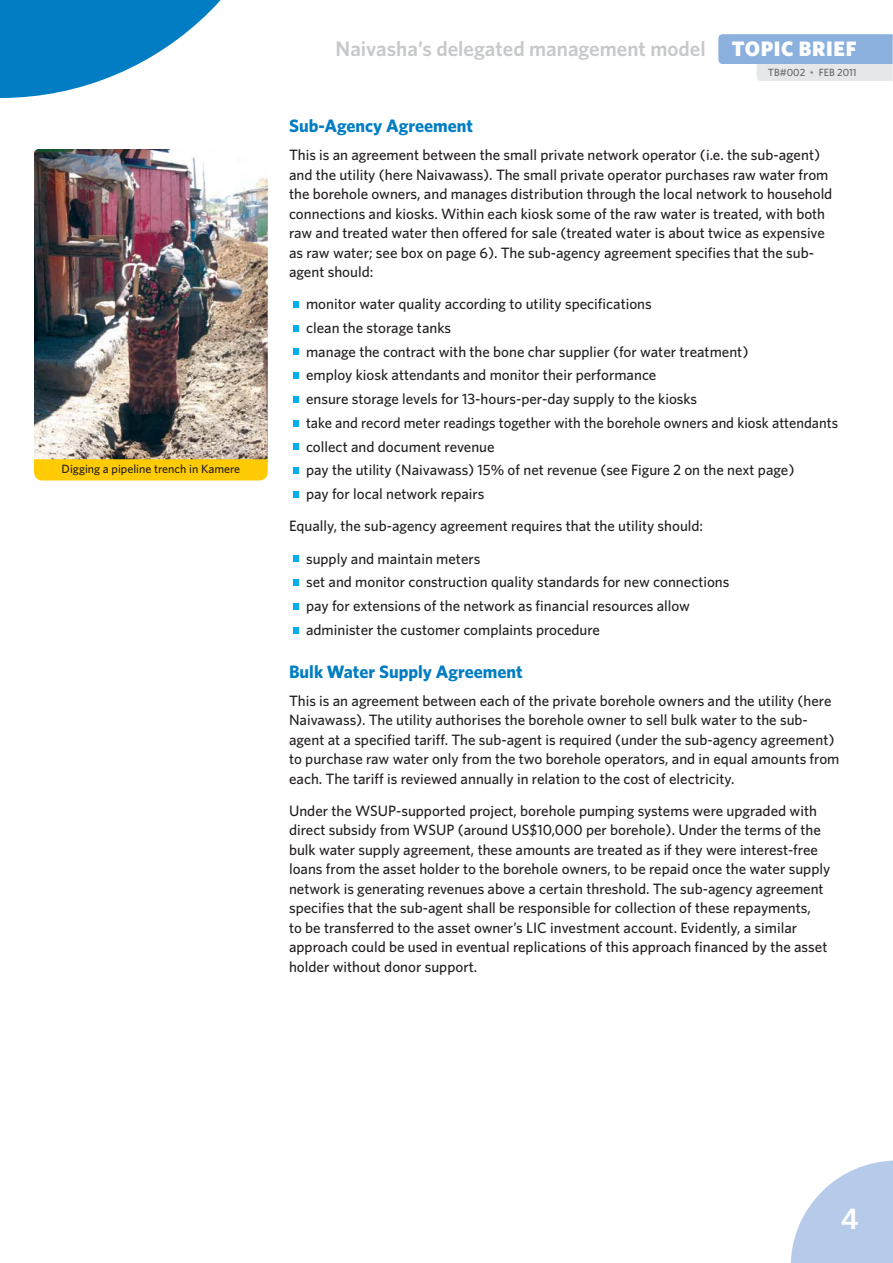
<style>
.page{position:relative;width:893px;height:1263px;background:#fff}
.page>*{position:absolute;margin:0;border:0;box-sizing:border-box;transform-origin:0 0}
.t1{font:500 52.5px "Whitney";color:#00aeef;scale:1.15 1}
.t2{font:600 30px "Whitney";color:#fff}
.t3{font:600 21px "Whitney";color:#c6c8ca}
.t4{font:900 21px "Whitney";letter-spacing:.03em;color:#fff}
.t5{font:700 18px "Whitney";color:#007dc3}
.t6{font:500 15px/19.5px "Whitney";color:#231f20}
.t7{font:500 12px "Whitney";color:#231f20}
.t8{font:500 10.5px "Whitney";color:#636466}
</style>
<div class="page">
<svg style="left:791px;top:1161px;width:102px;height:102px"></svg>
<svg style="left:718px;top:34px;width:175px;height:47px;background:#aec6e3"></svg>
<svg style="left:0;top:0;width:221px;height:98px"></svg>
<img style="left:34px;top:149px;width:234px;height:310px">
<svg style="left:34px;top:459px;width:234px;height:22px;background:#fecb0c"></svg>
<p class="t7" style="left:62px;top:464px;width:180px">Digging a pipeline trench in Kamere</p>
<h3 class="t3" style="left:336px;top:40px;width:372px">Naivasha’s delegated management model</h3>
<h3 class="t4" style="left:732px;top:36px;width:126px">TOPIC BRIEF</h3>
<p class="t8" style="left:768px;top:68px;width:90px">TB#002 * FEB 2011</p>
<p class="t5" style="left:289px;top:119px;width:186px">Sub-Agency Agreement</p>
<p class="t6" style="left:289px;top:146px;width:545px">This is an agreement between the small private network operator (i.e. the sub-agent) and the utility (here Naivawass). The small private operator purchases raw water from the borehole owners, and manages distribution through the local network to household connections and kiosks. Within each kiosk some of the raw water is treated, with both raw and treated water then offered for sale (treated water is about twice as expensive as raw water; see box on page 6). The sub-agency agreement specifies that the sub&shy;agent should:</p>
<h1 class="t1" style="left:289px;top:281px;width:13px">·</h1>
<p class="t6" style="left:306px;top:295px;width:347px">monitor water quality according to utility specifications</p>
<h1 class="t1" style="left:289px;top:305px;width:13px">·</h1>
<p class="t6" style="left:306px;top:319px;width:147px">clean the storage tanks</p>
<h1 class="t1" style="left:289px;top:329px;width:13px">·</h1>
<p class="t6" style="left:306px;top:343px;width:444px">manage the contract with the bone char supplier (for water treatment)</p>
<h1 class="t1" style="left:289px;top:353px;width:13px">·</h1>
<p class="t6" style="left:306px;top:367px;width:352px">employ kiosk attendants and monitor their performance</p>
<h1 class="t1" style="left:289px;top:376px;width:13px">·</h1>
<p class="t6" style="left:306px;top:390px;width:393px">ensure storage levels for 13-hours-per-day supply to the kiosks</p>
<h1 class="t1" style="left:289px;top:400px;width:13px">·</h1>
<p class="t6" style="left:306px;top:414px;width:534px">take and record meter readings together with the borehole owners and kiosk attendants</p>
<h1 class="t1" style="left:289px;top:424px;width:13px">·</h1>
<p class="t6" style="left:306px;top:438px;width:190px">collect and document revenue</p>
<h1 class="t1" style="left:289px;top:448px;width:13px">·</h1>
<p class="t6" style="left:306px;top:462px;width:490px">pay the utility (Naivawass) 15% of net revenue (see Figure 2 on the next page)</p>
<h1 class="t1" style="left:289px;top:471px;width:13px">·</h1>
<p class="t6" style="left:289px;top:479px;width:416px;line-height:32.2px;text-indent:17px">pay for local network repairs<br>Equally, the sub-agency agreement requires that the utility should:</p>
<h1 class="t1" style="left:289px;top:536px;width:13px">·</h1>
<p class="t6" style="left:306px;top:550px;width:176px">supply and maintain meters</p>
<h1 class="t1" style="left:289px;top:560px;width:13px">·</h1>
<p class="t6" style="left:306px;top:574px;width:425px">set and monitor construction quality standards for new connections</p>
<h1 class="t1" style="left:289px;top:583px;width:13px">·</h1>
<p class="t6" style="left:306px;top:597px;width:385px">pay for extensions of the network as financial resources allow</p>
<h1 class="t1" style="left:289px;top:607px;width:13px">·</h1>
<p class="t6" style="left:306px;top:621px;width:296px">administer the customer complaints procedure</p>
<p class="t5" style="left:289px;top:665px;width:235px">Bulk Water Supply Agreement</p>
<p class="t6" style="left:289px;top:692px;width:552px">This is an agreement between each of the private borehole owners and the utility (here Naivawass). The utility authorises the borehole owner to sell bulk water to the sub&shy;agent at a specified tariff. The sub-agent is required (under the sub-agency agreement) to purchase raw water only from the two borehole operators, and in equal amounts from each. The tariff is reviewed annually in relation to the cost of electricity.</p>
<p class="t6" style="left:289px;top:802px;width:543px">Under the WSUP-supported project, borehole pumping systems were upgraded with direct subsidy from WSUP (around US$10,000 per borehole). Under the terms of the bulk water supply agreement, these amounts are treated as if they were interest-free loans from the asset holder to the borehole owners, to be repaid once the water supply network is generating revenues above a certain threshold. The sub-agency agreement specifies that the sub-agent shall be responsible for collection of these repayments,<br>to be transferred to the asset owner’s LIC investment account. Evidently, a similar approach could be used in eventual replications of this approach financed by the asset holder without donor support.</p>
<h2 class="t2" style="left:841px;top:1207px;width:19px">4</h2>
</div>
